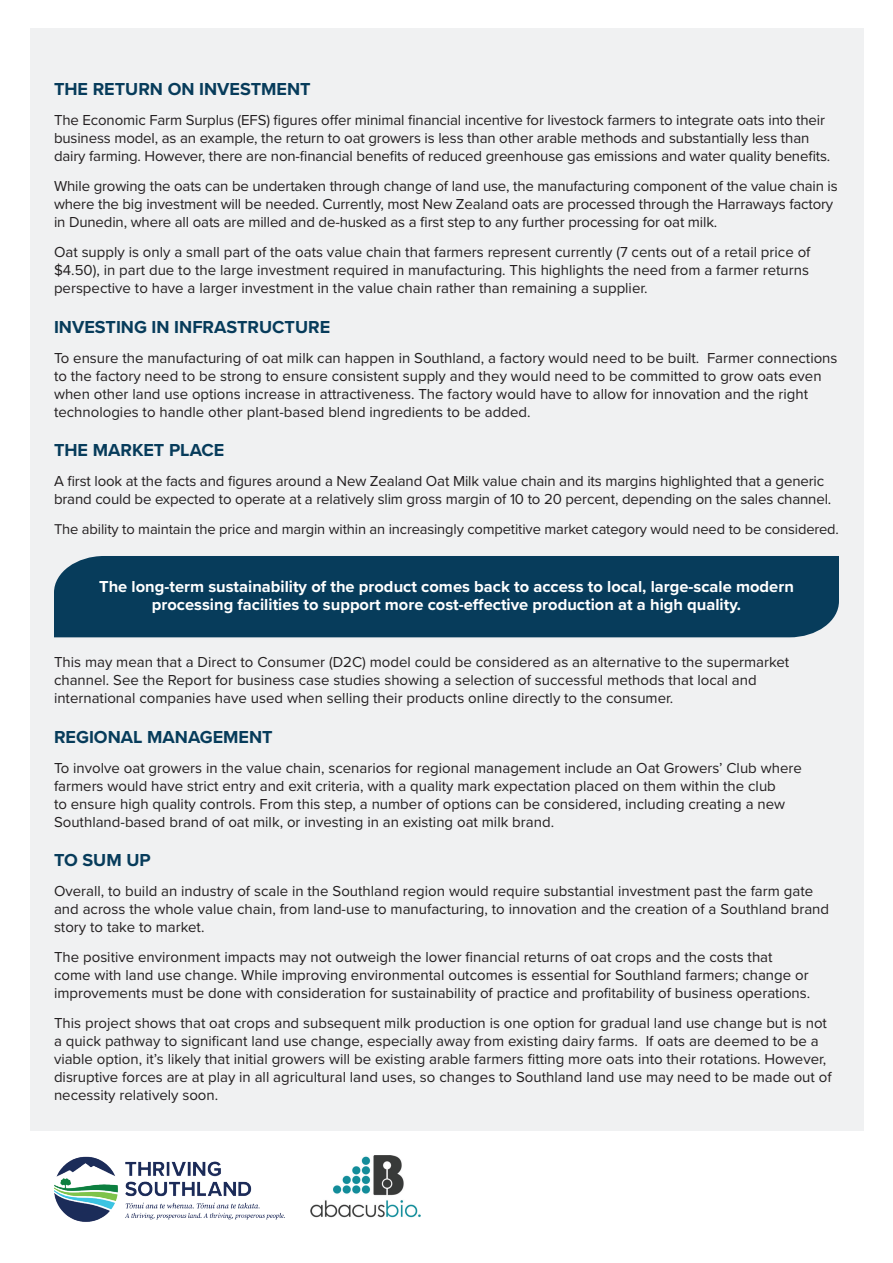
<style>
.page{position:relative;width:893px;height:1263px;background:#fff}
.page>*{position:absolute;margin:0;border:0;box-sizing:border-box;transform-origin:0 0}
.t1{font:700 18px "Proxima Nova";color:#073c5b}
.t2{font:700 16.5px/18px "Proxima Nova";color:#fff;text-align:center}
.t3{font:15px/18px "Proxima Nova";color:#231f20}
.t4{font:14.7px "Proxima Nova";letter-spacing:-.01em;color:#231f20}
</style>
<div class="page">
<div style="left:30px;top:29px;width:833px;height:1102px;background:#f0f1f2"></div>
<img style="left:310px;top:1155px;width:111px;height:63px">
<img style="left:54px;top:1156px;width:231px;height:66px">
<div style="left:54px;top:556px;width:785px;height:81px;background:#073c5b"></div>
<p class="t1" style="left:54px;top:76px;width:258px">THE RETURN ON INVESTMENT</p>
<p class="t3" style="left:54px;top:112px;width:778px">The Economic Farm Surplus (EFS) figures offer minimal financial incentive for livestock farmers to integrate oats into their business model, as an example, the return to oat growers is less than other arable methods and substantially less than dairy farming. However, there are non-financial benefits of reduced greenhouse gas emissions and water quality benefits.</p>
<p class="t3" style="left:54px;top:178px;width:785px">While growing the oats can be undertaken through change of land use, the manufacturing component of the value chain is where the big investment will be needed. Currently, most New Zealand oats are processed through the Harraways factory in Dunedin, where all oats are milled and de-husked as a first step to any further processing for oat milk.</p>
<p class="t3" style="left:54px;top:244px;width:758px;text-align:justify">Oat supply is only a small part of the oats value chain that farmers represent currently (7 cents out of a retail price of $4.50), in part due to the large investment required in manufacturing. This highlights the need from a farmer returns perspective to have a larger investment in the value chain rather than remaining a supplier.</p>
<p class="t1" style="left:54px;top:313px;width:278px">INVESTING IN INFRASTRUCTURE</p>
<p class="t3" style="left:54px;top:349px;width:785px">To ensure the manufacturing of oat milk can happen in Southland, a factory would need to be built. Farmer connections to the factory need to be strong to ensure consistent supply and they would need to be committed to grow oats even when other land use options increase in attractiveness. The factory would have to allow for innovation and the right technologies to handle other plant-based blend ingredients to be added.</p>
<p class="t1" style="left:54px;top:436px;width:172px">THE MARKET PLACE</p>
<p class="t3" style="left:54px;top:472px;width:779px">A first look at the facts and figures around a New Zealand Oat Milk value chain and its margins highlighted that a generic brand could be expected to operate at a relatively slim gross margin of 10 to 20 percent, depending on the sales channel.</p>
<p class="t4" style="left:54px;top:520px;width:786px">The ability to maintain the price and margin within an increasingly competitive market category would need to be considered.</p>
<p class="t2" style="left:99px;top:577px;width:696px">The long-term sustainability of the product comes back to access to local, large-scale modern processing facilities to support more cost-effective production at a high quality.</p>
<p class="t3" style="left:54px;top:654px;width:737px">This may mean that a Direct to Consumer (D2C) model could be considered as an alternative to the supermarket channel. See the Report for business case studies showing a selection of successful methods that local and international companies have used when selling their products online directly to the consumer.</p>
<p class="t1" style="left:54px;top:723px;width:220px">REGIONAL MANAGEMENT</p>
<p class="t3" style="left:54px;top:759px;width:749px">To involve oat growers in the value chain, scenarios for regional management include an Oat Growers’ Club where farmers would have strict entry and exit criteria, with a quality mark expectation placed on them within the club<br>to ensure high quality controls. From this step, a number of options can be considered, including creating a new Southland-based brand of oat milk, or investing in an existing oat milk brand.</p>
<p class="t1" style="left:54px;top:846px;width:98px">TO SUM UP</p>
<p class="t3" style="left:54px;top:882px;width:777px">Overall, to build an industry of scale in the Southland region would require substantial investment past the farm gate and across the whole value chain, from land-use to manufacturing, to innovation and the creation of a Southland brand story to take to market.</p>
<p class="t3" style="left:54px;top:948px;width:758px">The positive environment impacts may not outweigh the lower financial returns of oat crops and the costs that come with land use change. While improving environmental outcomes is essential for Southland farmers; change or improvements must be done with consideration for sustainability of practice and profitability of business operations.</p>
<p class="t3" style="left:54px;top:1014px;width:779px">This project shows that oat crops and subsequent milk production is one option for gradual land use change but is not a quick pathway to significant land use change, especially away from existing dairy farms. If oats are deemed to be a viable option, it’s likely that initial growers will be existing arable farmers fitting more oats into their rotations. However, disruptive forces are at play in all agricultural land uses, so changes to Southland land use may need to be made out of necessity relatively soon.</p>
</div>
